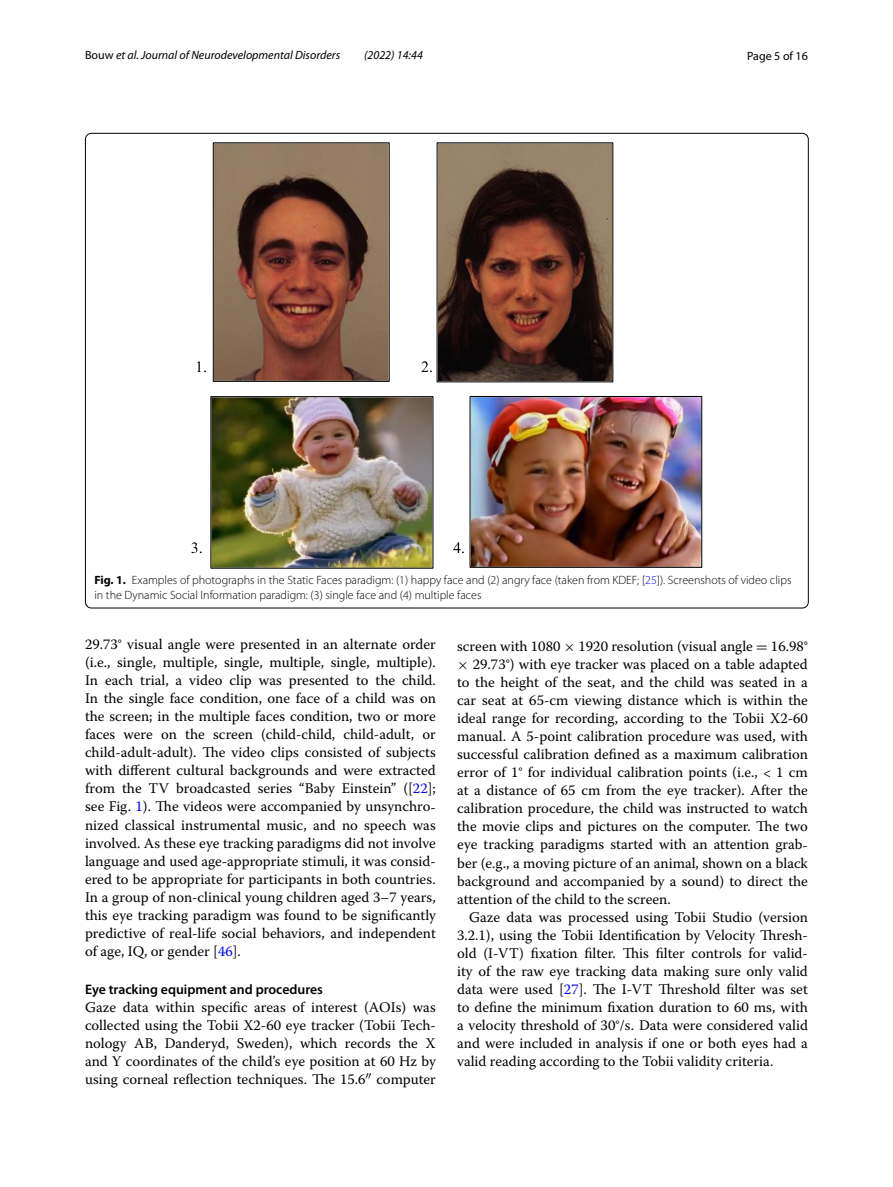
<style>
.page{position:relative;width:893px;height:1187px;background:#fff}
.page>*{position:absolute;margin:0;border:0;box-sizing:border-box;transform-origin:0 0}
.t1{font:14.7px/18px "Warnock Pro";color:#000;text-align:justify}
.t2{font:600 13.8px "Myriad Pro";color:#000}
.t3{font:300 12px/15px "Myriad Pro";color:#000}
.t4{font:italic 12px "Myriad Pro";color:#000}
.t5{font:12px "Myriad Pro";color:#000}
.s1{font-style:normal}
.s2{font-weight:700}
.s3{color:#00f}
.s4{font-family:"MTSY"}
</style>
<div class="page">
<img style="left:210px;top:142px;width:492px;height:426px">
<svg style="left:197px;top:361px;width:9px;height:11px"></svg>
<svg style="left:421px;top:361px;width:11px;height:11px"></svg>
<svg style="left:191px;top:542px;width:11px;height:11px"></svg>
<svg style="left:453px;top:542px;width:11px;height:11px"></svg>
<p class="t4" style="left:85px;top:48px;width:257px"><span class="s1">Bouw</span> et al. Journal of Neurodevelopmental Disorders</p>
<p class="t4" style="left:364px;top:48px;width:60px">(2022) 14:44</p>
<p class="t5" style="left:747px;top:48px;width:62px">Page 5 of 16</p>
<p class="t3" style="left:94px;top:572px;width:699px"><span class="s2">Fig. 1.</span> Examples of photographs in the Static Faces paradigm: (1) happy face and (2) angry face (taken from KDEF; [<span class="s3">25</span>]). Screenshots of video clips in the Dynamic Social Information paradigm: (3) single face and (4) multiple faces</p>
<p class="t1" style="left:85px;top:635px;width:352px">29.73° visual angle were presented in an alternate order (i.e., single, multiple, single, multiple, single, multiple).<br>In each trial, a video clip was presented to the child.<br>In the single face condition, one face of a child was on the screen; in the multiple faces condition, two or more faces were on the screen (child-child, child-adult, or child-adult-adult). The video clips consisted of subjects with different cultural backgrounds and were extracted from the TV broadcasted series “Baby Einstein” ([<span class="s3">22</span>]; see Fig. <span class="s3">1</span>). The videos were accompanied by unsynchro&shy;nized classical instrumental music, and no speech was involved. As these eye tracking paradigms did not involve language and used age-appropriate stimuli, it was consid&shy;ered to be appropriate for participants in both countries.<br>In a group of non-clinical young children aged 3–7 years, this eye tracking paradigm was found to be significantly predictive of real-life social behaviors, and independent of age, IQ, or gender [<span class="s3">46</span>].</p>
<p class="t2" style="left:85px;top:980px;width:239px">Eye tracking equipment and procedures</p>
<p class="t1" style="left:85px;top:998px;width:352px">Gaze data within specific areas of interest (AOIs) was collected using the Tobii X2-60 eye tracker (Tobii Tech&shy;nology AB, Danderyd, Sweden), which records the X and Y coordinates of the child’s eye position at 60 Hz by using corneal reflection techniques. The 15.6 computer</p>
<p class="t1" style="left:457px;top:637px;width:352px">screen with 1080 <span class="s4">×</span> 1920 resolution (visual angle <span class="s4">=</span> 16.98° <span class="s4">×</span> 29.73°) with eye tracker was placed on a table adapted to the height of the seat, and the child was seated in a car seat at 65-cm viewing distance which is within the ideal range for recording, according to the Tobii X2-60 manual. A 5-point calibration procedure was used, with successful calibration defined as a maximum calibration error of 1° for individual calibration points (i.e., &lt; 1 cm at a distance of 65 cm from the eye tracker). After the calibration procedure, the child was instructed to watch the movie clips and pictures on the computer. The two eye tracking paradigms started with an attention grab&shy;ber (e.g., a moving picture of an animal, shown on a black background and accompanied by a sound) to direct the attention of the child to the screen.</p>
<p class="t1" style="left:457px;top:907px;width:352px;text-indent:12px">Gaze data was processed using Tobii Studio (version 3.2.1), using the Tobii Identification by Velocity Thresh&shy;old (I-VT) fixation filter. This filter controls for valid&shy;ity of the raw eye tracking data making sure only valid data were used [<span class="s3">27</span>]. The I-VT Threshold filter was set to define the minimum fixation duration to 60 ms, with a velocity threshold of 30°/s. Data were considered valid and were included in analysis if one or both eyes had a valid reading according to the Tobii validity criteria.</p>
</div>
